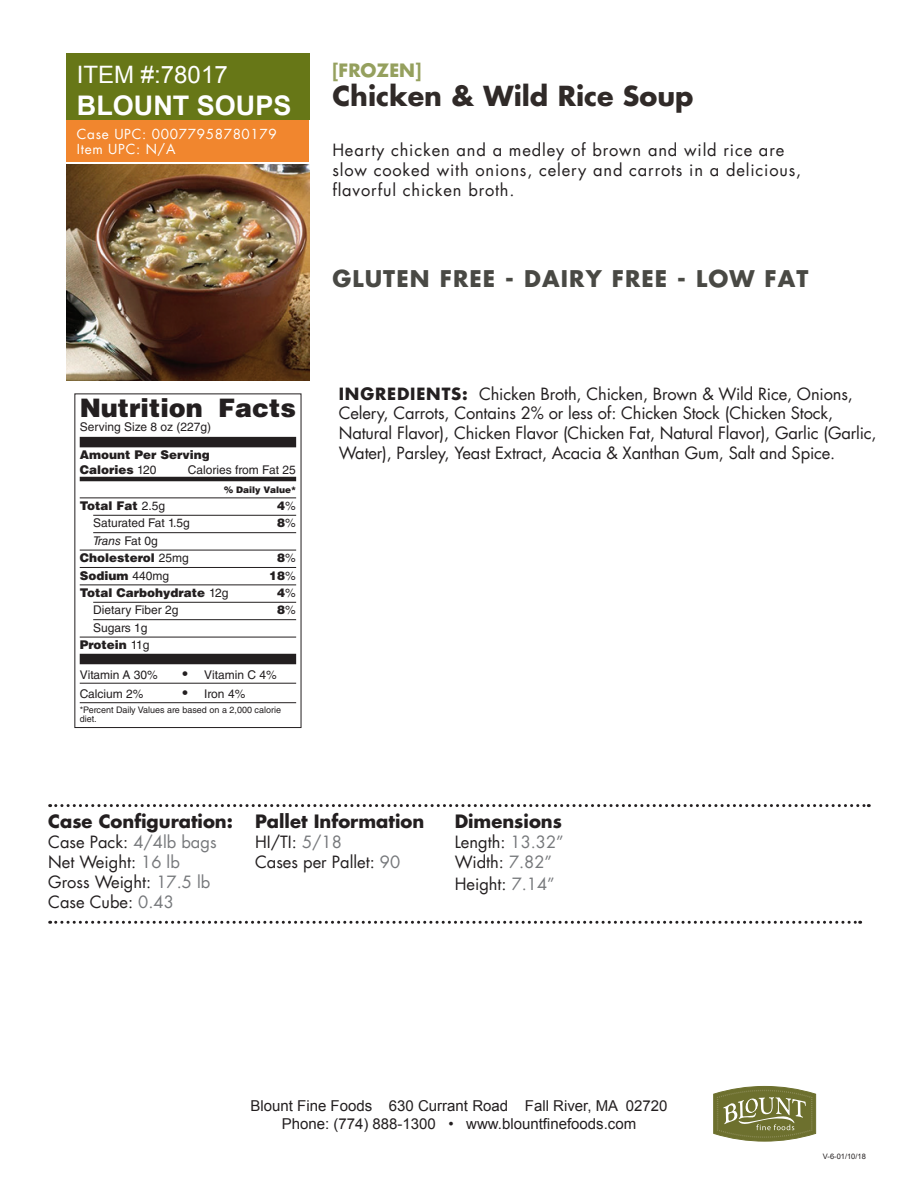
<style>
.page{position:relative;width:918px;height:1188px;background:#fff}
.page>*{position:absolute;margin:0;border:0;box-sizing:border-box;transform-origin:0 0}
.t1{font:700 27px "Futura";color:#302a28}
.t2{font:700 27px "Arial";color:#fff}
.t3{font:900 25.5px "Helvetica LT Std";color:#231f20}
.t4{font:24px "Arial";color:#fff}
.t5{font:700 22.5px "Futura";letter-spacing:.05em;color:#494944}
.t6{font:700 18px "Futura";color:#231f20}
.t7{font:700 18px "Futura";color:#95a05e}
.t8{font:16.5px/19.8px "Futura";letter-spacing:-.01em;color:#231f20}
.t9{font:16.5px/19.8px "Futura";letter-spacing:.05em;color:#231f20}
.t10{font:15px/18px "Arial";color:#231f20;text-align:center}
.t11{font:13.5px/15px "Futura";letter-spacing:.05em;color:#fff}
.t12{font:12px/17.4px "Helvetica LT Std";color:#231f20;text-align:right}
.t13{font:900 12px/14.4px "Helvetica LT Std";color:#231f20}
.t14{font:9px/9px "Helvetica LT Std";color:#231f20}
.t15{font:900 9px "Helvetica LT Std";color:#231f20}
.t16{font:7.5px "Arial";color:#231f20}
.s1{font-weight:400}
.s2{font-weight:400;font-style:italic}
.s3{font-weight:900}
.s4{font-size:15px}
.s5{font-weight:700}
.s6{color:#76787b}
</style>
<div class="page">
<div style="left:66px;top:54px;width:243px;height:66px;background:#677717"></div>
<img style="left:66px;top:164px;width:243px;height:216px">
<svg style="left:713px;top:1086px;width:103px;height:55px;background:#898c57"></svg>
<div style="left:66px;top:120px;width:243px;height:41px;background:#f1862e"></div>
<svg style="left:50px;top:804px;width:819px;height:3px"></svg>
<svg style="left:50px;top:921px;width:811px;height:3px"></svg>
<div style="left:80px;top:437px;width:216px;height:10px;background:#231f20"></div>
<hr style="left:80px;top:477px;width:216px;height:4px;background:#231f20">
<hr style="left:80px;top:498px;width:216px;height:1px;background:#231f20">
<hr style="left:93px;top:515px;width:203px;height:1px;background:#231f20">
<hr style="left:93px;top:532px;width:203px;height:1px;background:#231f20">
<hr style="left:80px;top:550px;width:216px;height:1px;background:#231f20">
<hr style="left:80px;top:567px;width:216px;height:1px;background:#231f20">
<hr style="left:80px;top:585px;width:216px;height:1px;background:#231f20">
<hr style="left:93px;top:602px;width:203px;height:1px;background:#231f20">
<hr style="left:93px;top:619px;width:203px;height:1px;background:#231f20">
<hr style="left:80px;top:637px;width:216px;height:1px;background:#231f20">
<div style="left:80px;top:654px;width:216px;height:10px;background:#231f20"></div>
<hr style="left:80px;top:683px;width:216px;height:1px;background:#231f20">
<hr style="left:80px;top:702px;width:216px;height:1px;background:#231f20">
<h3 class="t4" style="left:77px;top:58px;width:152px">ITEM #:78017</h3>
<h1 class="t2" style="left:77px;top:87px;width:216px">BLOUNT SOUPS</h1>
<p class="t11" style="left:77px;top:126px;width:202px">Case UPC: 00077958780179<br>Item UPC: N/A</p>
<p class="t7" style="left:332px;top:57px;width:91px">[FROZEN]</p>
<h1 class="t1" style="left:332px;top:77px;width:363px">Chicken &amp; Wild Rice Soup</h1>
<p class="t9" style="left:332px;top:140px;width:470px">Hearty chicken and a medley of brown and wild rice are slow cooked with onions, celery and carrots in a delicious, flavorful chicken broth.</p>
<h3 class="t5" style="left:332px;top:262px;width:478px">GLUTEN FREE - DAIRY FREE - LOW FAT</h3>
<h2 class="t3" style="left:80px;top:391px;width:218px">Nutrition Facts</h2>
<p class="t12" style="left:80px;top:419px;width:133px">Serving Size 8 oz (227g)</p>
<p class="t13" style="left:80px;top:448px;width:132px">Amount Per Serving<br>Calories <span class="s1">120</span></p>
<p class="t12" style="left:188px;top:461px;width:109px">Calories from Fat 25</p>
<p class="t15" style="left:224px;top:484px;width:74px">% Daily Value*</p>
<p class="t13" style="left:80px;top:498px;width:87px">Total Fat <span class="s1">2.5g</span></p>
<p class="t13" style="left:277px;top:498px;width:20px">4<span class="s1">%</span></p>
<p class="t12" style="left:93px;top:515px;width:98px">Saturated Fat 1.5g</p>
<p class="t13" style="left:277px;top:516px;width:20px">8<span class="s1">%</span></p>
<p class="t13" style="left:80px;top:532px;width:111px;line-height:17.4px;text-indent:14px"><span class="s2">Trans</span> <span class="s1">Fat 0g<br></span>Cholesterol <span class="s1">25mg</span></p>
<p class="t13" style="left:277px;top:550px;width:20px">8<span class="s1">%</span></p>
<p class="t13" style="left:80px;top:568px;width:91px">Sodium <span class="s1">440mg</span></p>
<p class="t13" style="left:269px;top:568px;width:28px">18<span class="s1">%</span></p>
<p class="t13" style="left:80px;top:585px;width:150px">Total Carbohydrate <span class="s1">12g</span></p>
<p class="t13" style="left:277px;top:585px;width:20px">4<span class="s1">%</span></p>
<p class="t12" style="left:93px;top:602px;width:87px">Dietary Fiber 2g</p>
<p class="t13" style="left:277px;top:603px;width:20px">8<span class="s1">%</span></p>
<p class="t12" style="left:80px;top:619px;width:71px">Sugars 1g<br><span class="s3">Protein</span> 11g</p>
<p class="t12" style="left:80px;top:666px;width:79px">Vitamin A 30%</p>
<p class="t12" style="left:182px;top:666px;width:96px"><span class="s4">•</span> Vitamin C 4%</p>
<p class="t12" style="left:80px;top:685px;width:65px">Calcium 2%</p>
<p class="t12" style="left:182px;top:685px;width:64px"><span class="s4">•</span> Iron 4%</p>
<p class="t14" style="left:80px;top:705px;width:203px">*Percent Daily Values are based on a 2,000 calorie diet.</p>
<p class="t8" style="left:339px;top:383px;width:539px"><span class="s5">INGREDIENTS:</span> Chicken Broth, Chicken, Brown &amp; Wild Rice, Onions, Celery, Carrots, Contains 2% or less of: Chicken Stock (Chicken Stock, Natural Flavor), Chicken Flavor (Chicken Fat, Natural Flavor), Garlic (Garlic, Water), Parsley, Yeast Extract, Acacia &amp; Xanthan Gum, Salt and Spice.</p>
<p class="t6" style="left:48px;top:809px;width:186px">Case Configuration:</p>
<p class="t8" style="left:48px;top:832px;width:170px">Case Pack: <span class="s6">4/4lb bags<br></span>Net Weight: <span class="s6">16 lb<br></span>Gross Weight: <span class="s6">17.5 lb<br></span>Case Cube: <span class="s6">0.43</span></p>
<p class="t6" style="left:255px;top:809px;width:171px">Pallet Information</p>
<p class="t8" style="left:255px;top:832px;width:147px">HI/TI: <span class="s6">5/18<br></span>Cases per Pallet: <span class="s6">90</span></p>
<p class="t6" style="left:455px;top:809px;width:109px">Dimensions</p>
<p class="t8" style="left:455px;top:832px;width:111px">Length: <span class="s6">13.32”<br></span>Width: <span class="s6">7.82”</span></p>
<p class="t8" style="left:455px;top:873px;width:102px">Height: <span class="s6">7.14”</span></p>
<p class="t10" style="left:251px;top:1096px;width:418px">Blount Fine Foods 630 Currant Road Fall River, MA 02720<br>Phone: (774) 888-1300 • www.blountfinefoods.com</p>
<p class="t16" style="left:823px;top:1151px;width:44px">V-6-01/10/18</p>
</div>
